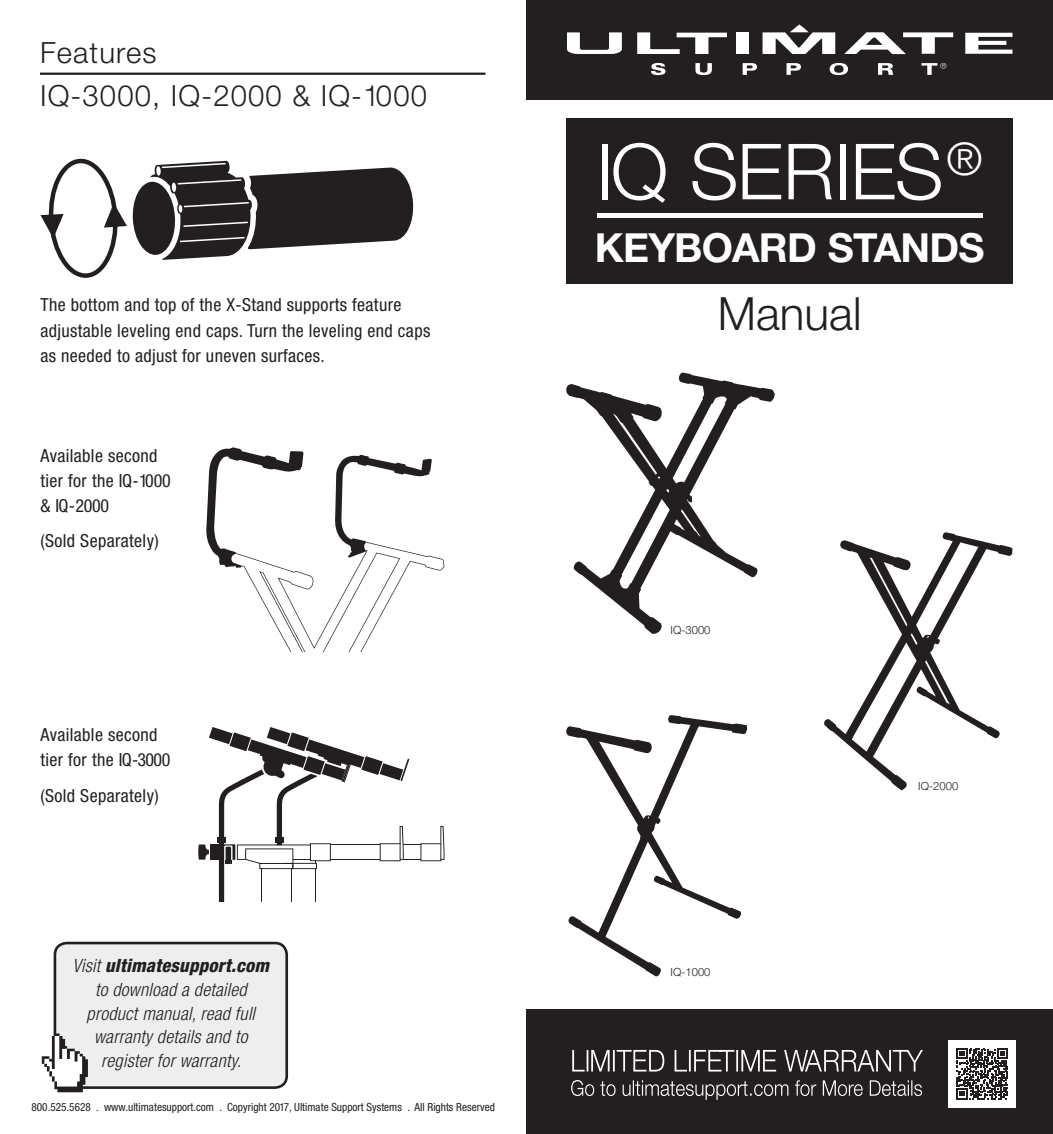
<style>
.page{position:relative;width:1053px;height:1134px;background:#fff}
.page>*{position:absolute;margin:0;border:0;box-sizing:border-box;transform-origin:0 0}
.t1{font:300 77.4px "Helvetica Neue";letter-spacing:-.02em;color:#fff}
.t2{font:300 45.9px "Helvetica Neue";color:#231f20}
.t3{font:700 40.05px "Helvetica Neue";letter-spacing:-.02em;color:#fff}
.t4{font:300 29.25px "Helvetica Neue";letter-spacing:.04em;color:#231f20}
.t5{font:italic 300 condensed 18.45px/23.6px "Helvetica Neue";letter-spacing:.015em;color:#231f20;text-align:center}
.t6{font:condensed 18px/25.2px "Helvetica Neue";letter-spacing:.02em;color:#231f20}
.t7{font:condensed 11.25px "Helvetica Neue";color:#231f20}
.t8{font:300 11.25px "Helvetica Neue";color:#231f20}
.s1{font-weight:800}
</style>
<div class="page">
<div style="left:526px;top:1009px;width:527px;height:125px;background:#231f20"></div>
<div style="left:526px;top:0;width:527px;height:100px;background:#231f20"></div>
<div style="left:949px;top:1040px;width:67px;height:67px;background:#fff"></div>
<svg style="left:957px;top:1048px;width:51px;height:51px"></svg>
<svg style="left:572px;top:1050px;width:351px;height:22px"></svg>
<svg style="left:571px;top:1080px;width:351px;height:20px"></svg>
<div style="left:736px;top:32px;width:13px;height:22px;background:#fff"></div>
<svg style="left:763px;top:24px;width:72px;height:30px"></svg>
<svg style="left:637px;top:32px;width:90px;height:22px"></svg>
<svg style="left:965px;top:33px;width:47px;height:21px"></svg>
<svg style="left:844px;top:32px;width:109px;height:22px"></svg>
<svg style="left:651px;top:63px;width:15px;height:12px"></svg>
<svg style="left:695px;top:63px;width:17px;height:12px"></svg>
<svg style="left:743px;top:63px;width:14px;height:12px"></svg>
<svg style="left:787px;top:63px;width:14px;height:12px"></svg>
<svg style="left:830px;top:63px;width:18px;height:12px"></svg>
<svg style="left:878px;top:63px;width:15px;height:12px"></svg>
<svg style="left:567px;top:32px;width:55px;height:22px"></svg>
<svg style="left:922px;top:63px;width:24px;height:12px"></svg>
<div style="left:566px;top:118px;width:447px;height:166px;background:#231f20"></div>
<hr style="left:597px;top:214px;width:385px;height:4px;background:#fff">
<svg style="left:566px;top:373px;width:209px;height:261px"></svg>
<svg style="left:824px;top:532px;width:189px;height:259px"></svg>
<svg style="left:566px;top:715px;width:181px;height:262px"></svg>
<div style="left:55px;top:943px;width:232px;height:145px;background:#eeeeef;border-radius:12px"></div>
<div style="left:54px;top:942px;width:234px;height:147px;border:3px solid #231f20;border-radius:12px"></div>
<svg style="left:42px;top:1033px;width:46px;height:59px"></svg>
<hr style="left:40px;top:73px;width:446px;height:2px;background:#231f20">
<svg style="left:198px;top:727px;width:247px;height:175px"></svg>
<svg style="left:206px;top:447px;width:239px;height:206px"></svg>
<svg style="left:41px;top:158px;width:373px;height:120px"></svg>
<p class="t4" style="left:40px;top:35px;width:118px">Features</p>
<p class="t4" style="left:40px;top:78px;width:389px">IQ-3000, IQ-2000 &amp; IQ-1000</p>
<p class="t6" style="left:40px;top:292px;width:391px">The bottom and top of the X-Stand supports feature adjustable leveling end caps. Turn the leveling end caps as needed to adjust for uneven surfaces.</p>
<p class="t6" style="left:40px;top:443px;width:132px">Available second tier for the IQ-1000 &amp; IQ-2000</p>
<p class="t6" style="left:40px;top:528px;width:120px">(Sold Separately)</p>
<p class="t6" style="left:40px;top:722px;width:131px">Available second tier for the IQ-3000</p>
<p class="t6" style="left:40px;top:783px;width:120px">(Sold Separately)</p>
<p class="t5" style="left:72px;top:954px;width:198px">Visit <span class="s1">ultimatesupport.com </span>to download a detailed product manual, read full warranty details and to register for warranty.</p>
<p class="t7" style="left:32px;top:1100px;width:465px">800.525.5628 . www.ultimatesupport.com . Copyright 2017, Ultimate Support Systems . All Rights Reserved</p>
<p class="t1" style="left:597px;top:124px;width:388px">IQ SERIES<sup>®</sup></p>
<p class="t3" style="left:595px;top:223px;width:391px">KEYBOARD STANDS</p>
<p class="t2" style="left:718px;top:285px;width:145px">Manual</p>
<p class="t8" style="left:671px;top:623px;width:42px">IQ-3000</p>
<p class="t8" style="left:671px;top:966px;width:42px">IQ-1000</p>
<p class="t8" style="left:918px;top:779px;width:42px">IQ-2000</p>
</div>
